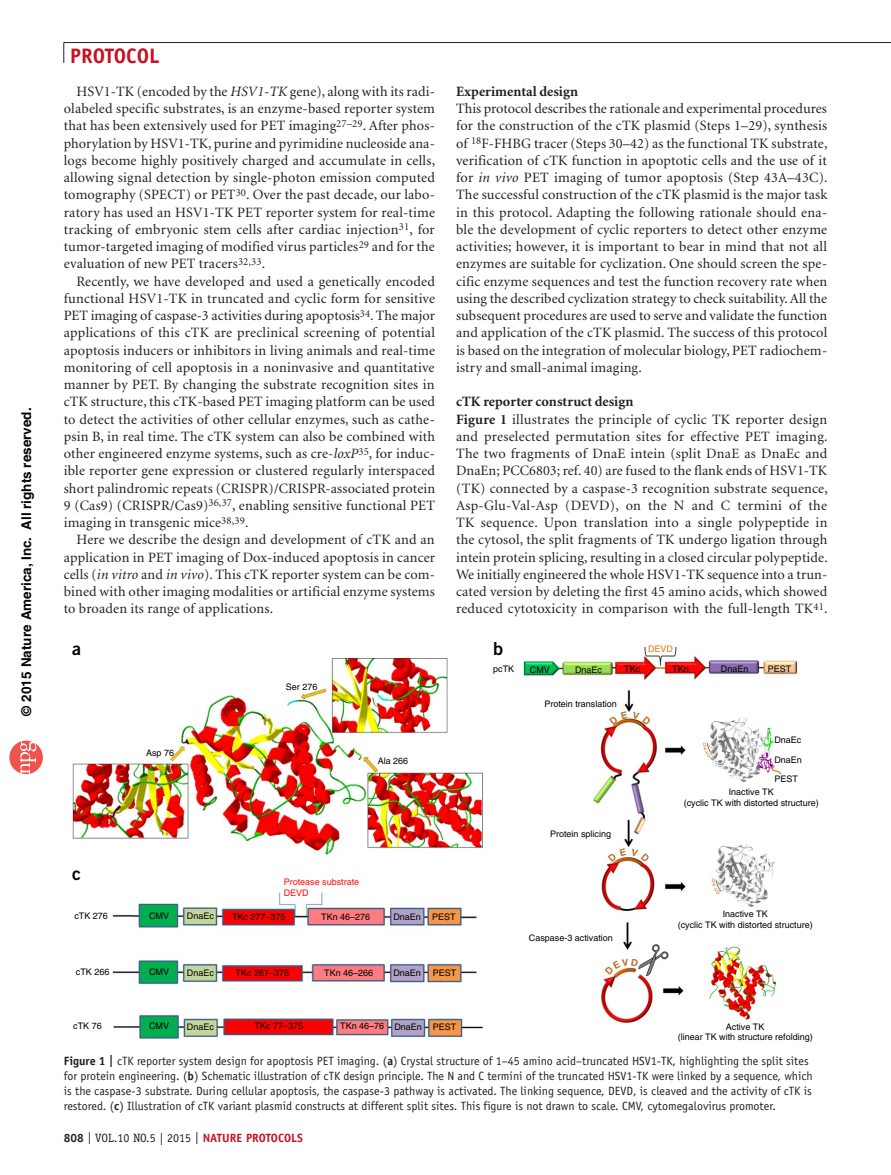
<style>
.page{position:relative;width:891px;height:1175px;background:#fff}
.page>*{position:absolute;margin:0;border:0;box-sizing:border-box;transform-origin:0 0}
.t1{font:700 21px "Officina Sans";color:#c41324}
.t2{font:18px "Trade Gothic Bold Two";color:#000}
.pPara{font:14.25px/17.2px "Minion";letter-spacing:.01em;color:#231f20;text-align:justify}
.pFirstpara{font:14.25px/17.2px "Minion";letter-spacing:.01em;color:#231f20;text-align:justify}
.pSec2ttl{font:700 14.25px "Minion";color:#231f20}
.t3{font:700 13.5px "Helvetica";color:#040503}
.pFigureCaption_wRL{font:12px/15px "Officina Sans";color:#231f20}
.t4{font:12px "Officina Serif";color:#231f20}
.t5{font:9px/10.8px "Helvetica";color:#000;text-align:center}
.t6{font:9px/10.8px "Helvetica";color:#ff0b0b}
.t7{font:9px "Helvetica";color:#f1740e}
.t8{font:4.5px/3.9px "Helvetica";color:#dc690d}
.t9{font:4.5px/4.3px "Helvetica";color:#e45800;text-align:center}
.s1{font-family:"Helvetica Bold 2";font-weight:400}
.s2{font-style:italic}
.s3{font-weight:700}
.s4{font-family:"Officina Sans";font-weight:700}
.s5{font-family:"Officina Sans";font-weight:700;color:#c41324}
</style>
<div class="page">
<svg style="left:9px;top:740px;width:34px;height:34px"></svg>
<svg style="left:64px;top:43px;width:1px;height:20px"></svg>
<hr style="left:64px;top:42px;width:827px;height:1px;background:#231f20">
<img style="left:72px;top:658px;width:411px;height:197px">
<img style="left:523px;top:647px;width:274px;height:376px">
<img style="left:113px;top:892px;width:370px;height:147px">
<svg style="left:609px;top:711px;width:42px;height:14px"></svg>
<svg style="left:608px;top:848px;width:41px;height:14px"></svg>
<svg style="left:605px;top:958px;width:33px;height:16px"></svg>
<p class="t3" style="left:18px;top:715px;width:309px;rotate:-90deg">© 201<span class="s1">5</span> Nature America, Inc. All rights reserved.</p>
<p class="t1" style="left:70px;top:43px;width:91px">PROTOCOL</p>
<p class="pPara" style="left:64px;top:83px;width:373px;text-indent:13px">HSV1-TK (encoded by the <span class="s2">HSV1-TK</span> gene), along with its radi&shy;olabeled specific substrates, is an enzyme-based reporter system that has been extensively used for PET imaging<sup>27–29</sup>. After phos&shy;phorylation by HSV1-TK, purine and pyrimidine nucleoside ana&shy;logs become highly positively charged and accumulate in cells, allowing signal detection by single-photon emission computed tomography (SPECT) or PET<sup>30</sup>. Over the past decade, our labo&shy;ratory has used an HSV1-TK PET reporter system for real-time tracking of embryonic stem cells after cardiac injection<sup>31</sup>, for tumor-targeted imaging of modified virus particles<sup>29</sup> and for the evaluation of new PET tracers<sup>32,33</sup>.</p>
<p class="pPara" style="left:64px;top:273px;width:373px;text-indent:13px">Recently, we have developed and used a genetically encoded functional HSV1-TK in truncated and cyclic form for sensitive PET imaging of caspase-3 activities during apoptosis<sup>34</sup>. The major applications of this cTK are preclinical screening of potential apoptosis inducers or inhibitors in living animals and real-time monitoring of cell apoptosis in a noninvasive and quantitative manner by PET. By changing the substrate recognition sites in cTK structure, this cTK-based PET imaging platform can be used to detect the activities of other cellular enzymes, such as cathe&shy;psin B, in real time. The cTK system can also be combined with other engineered enzyme systems, such as cre-<span class="s2">loxP</span><sup>35</sup>, for induc&shy;ible reporter gene expression or clustered regularly interspaced short palindromic repeats (CRISPR)/CRISPR-associated protein 9 (Cas9) (CRISPR/Cas9)<sup>36,37</sup>, enabling sensitive functional PET imaging in transgenic mice<sup>38,39</sup>.</p>
<p class="pPara" style="left:64px;top:532px;width:373px;text-indent:13px">Here we describe the design and development of cTK and an application in PET imaging of Dox-induced apoptosis in cancer cells (<span class="s2">in vitro</span> and <span class="s2">in vivo</span>). This cTK reporter system can be com&shy;bined with other imaging modalities or artificial enzyme systems to broaden its range of applications.</p>
<p class="t2" style="left:72px;top:637px;width:10px">a</p>
<p class="t2" style="left:72px;top:862px;width:10px">c</p>
<p class="t5" style="left:146px;top:747px;width:30px">Asp 76</p>
<p class="t5" style="left:286px;top:681px;width:33px">Ser 276</p>
<p class="t5" style="left:378px;top:755px;width:32px">Ala 266</p>
<p class="t6" style="left:284px;top:876px;width:77px">Protease substrate<br>DEVD</p>
<p class="pSec2ttl" style="left:456px;top:84px;width:123px">Experimental design</p>
<p class="pFirstpara" style="left:456px;top:100px;width:373px">This protocol describes the rationale and experimental procedures for the construction of the cTK plasmid (Steps 1–29), synthesis of <sup>18</sup>F-FHBG tracer (Steps 30–42) as the functional TK substrate, verification of cTK function in apoptotic cells and the use of it for <span class="s2">in vivo</span> PET imaging of tumor apoptosis (Step 43A–43C).<br>The successful construction of the cTK plasmid is the major task in this protocol. Adapting the following rationale should ena&shy;ble the development of cyclic reporters to detect other enzyme activities; however, it is important to bear in mind that not all enzymes are suitable for cyclization. One should screen the spe&shy;cific enzyme sequences and test the function recovery rate when using the described cyclization strategy to check suitability. All the subsequent procedures are used to serve and validate the function and application of the cTK plasmid. The success of this protocol is based on the integration of molecular biology, PET radiochem&shy;istry and small-animal imaging.</p>
<p class="pSec2ttl" style="left:456px;top:394px;width:179px">cTK reporter construct design</p>
<p class="pFirstpara" style="left:456px;top:411px;width:373px"><span class="s3">Figure 1</span> illustrates the principle of cyclic TK reporter design and preselected permutation sites for effective PET imaging.<br>The two fragments of DnaE intein (split DnaE as DnaEc and DnaEn; PCC6803; ref. 40) are fused to the flank ends of HSV1-TK (TK) connected by a caspase-3 recognition substrate sequence, Asp-Glu-Val-Asp (DEVD), on the N and C termini of the TK sequence. Upon translation into a single polypeptide in the cytosol, the split fragments of TK undergo ligation through intein protein splicing, resulting in a closed circular polypeptide.<br>We initially engineered the whole HSV1-TK sequence into a trun&shy;cated version by deleting the first 45 amino acids, which showed reduced cytotoxicity in comparison with the full-length TK<sup>41</sup>.</p>
<p class="t2" style="left:493px;top:637px;width:12px">b</p>
<p class="t5" style="left:493px;top:663px;width:23px">pcTK</p>
<p class="t5" style="left:530px;top:664px;width:21px">CMV</p>
<p class="t5" style="left:575px;top:664px;width:29px">DnaEc</p>
<p class="t5" style="left:544px;top:698px;width:74px">Protein translation</p>
<p class="t7" style="left:648px;top:643px;width:27px">DEVD</p>
<p class="t5" style="left:624px;top:663px;width:18px">TKc</p>
<p class="t5" style="left:672px;top:663px;width:18px">TKn</p>
<p class="t5" style="left:721px;top:663px;width:29px">DnaEn</p>
<p class="t5" style="left:768px;top:663px;width:25px">PEST</p>
<p class="t5" style="left:550px;top:828px;width:63px">Protein splicing</p>
<p class="t5" style="left:774px;top:734px;width:29px">DnaEc</p>
<p class="t8" style="left:703px;top:742px;width:6px">D<br>E<br>V</p>
<p class="t8" style="left:707px;top:753px;width:5px">D</p>
<p class="t5" style="left:774px;top:749px;width:29px;line-height:19.5px;text-align:left">DnaEn<br>PEST</p>
<p class="t5" style="left:684px;top:786px;width:137px">Inactive TK<br>(cyclic TK with distorted structure)</p>
<p class="t9" style="left:712px;top:878px;width:7px">D<br>E<br>V</p>
<p class="t9" style="left:717px;top:890px;width:5px">D</p>
<p class="t5" style="left:149px;top:910px;width:21px">CMV</p>
<p class="t5" style="left:74px;top:910px;width:35px">cTK 276</p>
<p class="t5" style="left:232px;top:911px;width:55px">TKc 277–375</p>
<p class="t5" style="left:187px;top:910px;width:29px">DnaEc</p>
<p class="t5" style="left:321px;top:911px;width:51px">TKn 46–276</p>
<p class="t5" style="left:393px;top:911px;width:64px">DnaEn PEST</p>
<p class="t5" style="left:678px;top:908px;width:137px">Inactive TK<br>(cyclic TK with distorted structure)</p>
<p class="t5" style="left:529px;top:932px;width:86px">Caspase-3 activation</p>
<p class="t5" style="left:76px;top:966px;width:35px">cTK 266</p>
<p class="t5" style="left:149px;top:966px;width:21px">CMV</p>
<p class="t5" style="left:187px;top:967px;width:29px">DnaEc</p>
<p class="t5" style="left:236px;top:967px;width:55px">TKc 267–375</p>
<p class="t5" style="left:324px;top:967px;width:51px">TKn 46–266</p>
<p class="t5" style="left:393px;top:967px;width:29px">DnaEn</p>
<p class="t5" style="left:433px;top:967px;width:25px">PEST</p>
<p class="t5" style="left:73px;top:1020px;width:30px">cTK 76</p>
<p class="t5" style="left:149px;top:1020px;width:21px">CMV</p>
<p class="t5" style="left:187px;top:1021px;width:29px">DnaEc</p>
<p class="t5" style="left:255px;top:1020px;width:50px">TKc 77–375</p>
<p class="t5" style="left:340px;top:1020px;width:46px">TKn 46–76</p>
<p class="t5" style="left:394px;top:1021px;width:29px">DnaEn</p>
<p class="t5" style="left:433px;top:1021px;width:25px">PEST</p>
<p class="t5" style="left:678px;top:1021px;width:137px">Active TK<br>(linear TK with structure refolding)</p>
<p class="pFigureCaption_wRL" style="left:64px;top:1053px;width:750px"><span class="s3">FIGURE 1 |</span> cTK reporter system design for apoptosis PET imaging. (<span class="s3">A</span>) Crystal structure of 1–45 amino acid–truncated HSV1-TK, highlighting the split sites for protein engineering. (<span class="s3">B</span>) Schematic illustration of cTK design principle. The N and C termini of the truncated HSV1-TK were linked by a sequence, which is the caspase-3 substrate. During cellular apoptosis, the caspase-3 pathway is activated. The linking sequence, DEVD, is cleaved and the activity of cTK is restored. (<span class="s3">C</span>) Illustration of cTK variant plasmid constructs at different split sites. This figure is not drawn to scale. CMV, cytomegalovirus promoter.</p>
<p class="t4" style="left:64px;top:1131px;width:241px"><span class="s4">808</span> | VOL.10 NO.5 | 2015 | <span class="s5">NATURE PROTOCOLS</span></p>
</div>
